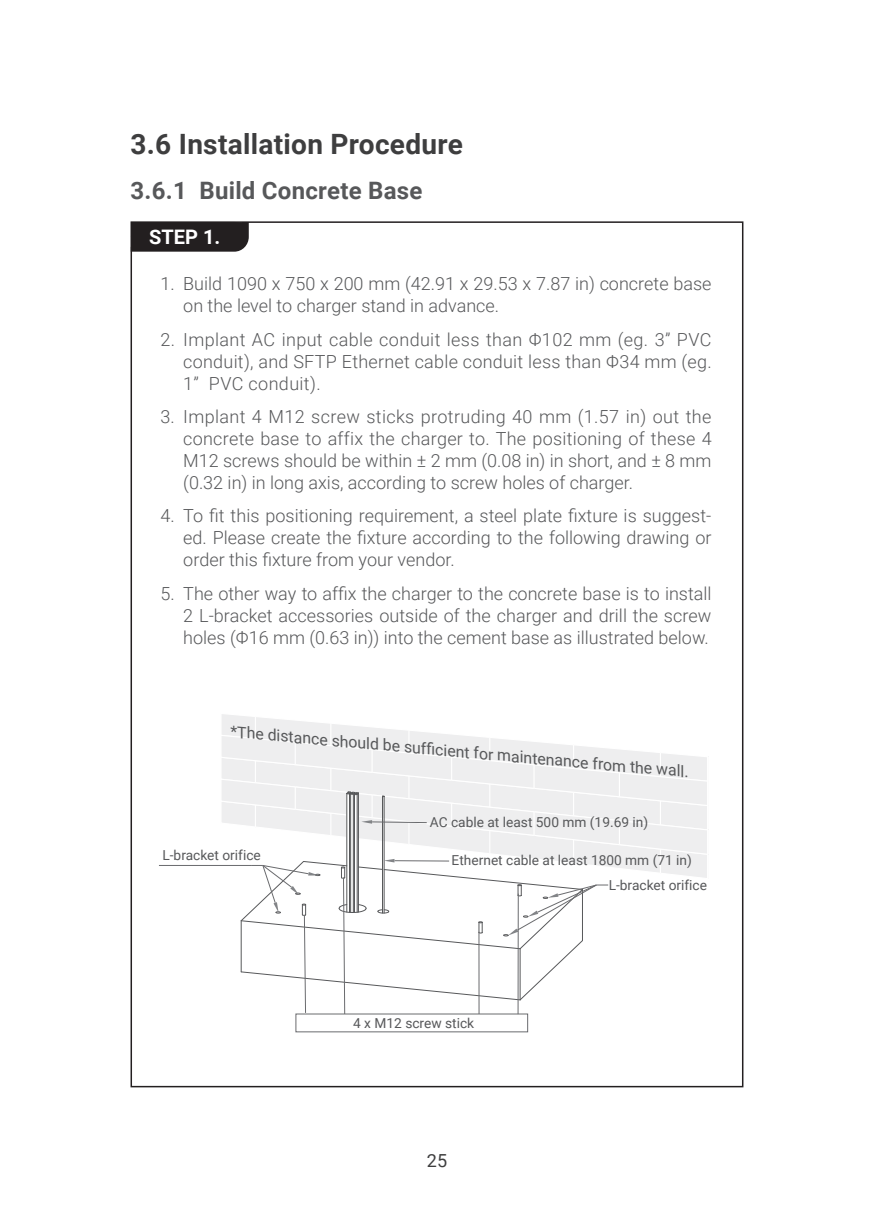
<style>
.page{position:relative;width:874px;height:1225px;background:#fff}
.page>*{position:absolute;margin:0;border:0;box-sizing:border-box;transform-origin:0 0}
.t1{font:700 28px "Roboto";letter-spacing:.01em;color:#3e3e3f}
.t2{font:700 24px "Roboto";letter-spacing:.01em;color:#57585a}
.t3{font:700 20px "Roboto";color:#fff}
.t4{font:300 18px/22px "Roboto";color:#57585a;text-align:justify}
.t5{font:18px "Roboto";color:#3e3e3f}
.t6{font:16px "Roboto";color:#57585a}
.t7{font:13.8px "Roboto";color:#57585a}
</style>
<div class="page">
<div style="left:131px;top:222px;width:118px;height:30px;background:#231f20"></div>
<hr style="left:159px;top:865px;width:92px;height:1px;background:#6a6b6e">
<div style="left:295px;top:1013px;width:233px;height:19px;border:1px solid #6a6b6e"></div>
<svg style="left:222px;top:714px;width:485px;height:301px"></svg>
<h1 class="t1" style="left:130px;top:125px;width:334px">3.6 Installation Procedure</h1>
<h2 class="t2" style="left:130px;top:173px;width:293px">3.6.1 Build Concrete Base</h2>
<p class="t3" style="left:149px;top:223px;width:73px">STEP 1.</p>
<p class="t4" style="left:183px;top:272px;width:529px;text-indent:-23px">1. Build 1090 x 750 x 200 mm (42.91 x 29.53 x 7.87 in) concrete base on the level to charger stand in advance.</p>
<p class="t4" style="left:183px;top:327px;width:529px;text-indent:-23px">2. Implant AC input cable conduit less than Φ102 mm (eg. 3” PVC conduit), and SFTP Ethernet cable conduit less than Φ34 mm (eg.<br>1” PVC conduit).</p>
<p class="t4" style="left:183px;top:405px;width:529px;text-indent:-23px">3. Implant 4 M12 screw sticks protruding 40 mm (1.57 in) out the concrete base to affix the charger to. The positioning of these 4<br>M12 screws should be within ± 2 mm (0.08 in) in short, and ± 8 mm (0.32 in) in long axis, according to screw holes of charger.</p>
<p class="t4" style="left:183px;top:504px;width:529px;text-indent:-23px">4. To fit this positioning requirement, a steel plate fixture is suggest&shy;ed. Please create the fixture according to the following drawing or order this fixture from your vendor.</p>
<p class="t4" style="left:183px;top:581px;width:529px;text-indent:-23px">5. The other way to affix the charger to the concrete base is to install 2 L-bracket accessories outside of the charger and drill the screw holes (Φ16 mm (0.63 in)) into the cement base as illustrated below.</p>
<p class="t6" style="left:232px;top:720px;width:461px;rotate:5deg">*The distance should be suffi cient for maintenance from the wall.</p>
<p class="t7" style="left:162px;top:845px;width:100px">L-bracket orifice</p>
<p class="t7" style="left:429px;top:812px;width:220px">AC cable at least 500 mm (19.69 in)</p>
<p class="t7" style="left:451px;top:850px;width:242px">Ethernet cable at least 1800 mm (71 in)</p>
<p class="t7" style="left:353px;top:1013px;width:122px">4 x M12 screw stick</p>
<p class="t5" style="left:426px;top:1147px;width:22px">25</p>
<p class="t7" style="left:608px;top:876px;width:100px">L-bracket orifice</p>
</div>
